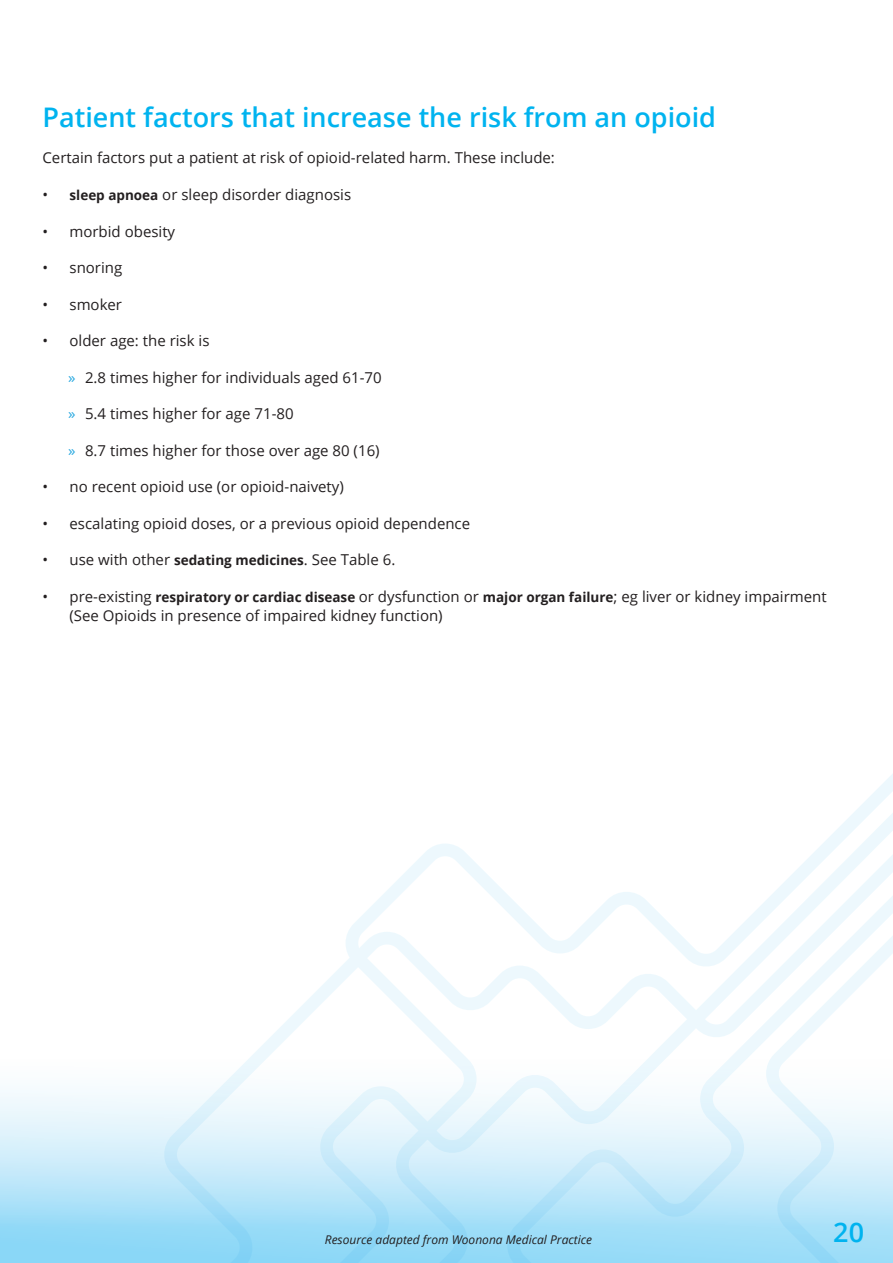
<style>
.page{position:relative;width:893px;height:1263px;background:#fff}
.page>*{position:absolute;margin:0;border:0;box-sizing:border-box;transform-origin:0 0}
.Subheading_new{font:600 27px "Open Sans";color:#00b3ef}
.Newest_body{font:15px/19.5px "Open Sans";color:#231f20}
.t1{font:italic 12px "Open Sans";color:#231f20}
.s1{font-weight:700;font-size:13.5px}
.s2{color:#27a8e0}
</style>
<div class="page">
<div style="left:0;top:1020px;width:893px;height:243px;background:linear-gradient(to bottom,#fff,#8cd6f6)"></div>
<svg style="left:163px;top:888px;width:227px;height:375px"></svg>
<svg style="left:390px;top:774px;width:503px;height:489px"></svg>
<p class="Subheading_new" style="left:43px;top:99px;width:675px">Patient factors that increase the risk from an opioid</p>
<p class="Newest_body" style="left:43px;top:148px;width:514px">Certain factors put a patient at risk of opioid-related harm. These include:</p>
<p class="Newest_body" style="left:43px;top:184px;width:310px">• <span class="s1">sleep apnoea</span> or sleep disorder diagnosis</p>
<p class="Newest_body" style="left:43px;top:221px;width:134px">• morbid obesity</p>
<p class="Newest_body" style="left:43px;top:257px;width:81px">• snoring</p>
<p class="Newest_body" style="left:43px;top:294px;width:81px">• smoker</p>
<p class="Newest_body" style="left:43px;top:330px;width:168px">• older age: the risk is</p>
<p class="Newest_body" style="left:68px;top:367px;width:315px"><span class="s2">»</span> 2.8 times higher for individuals aged 61-70</p>
<p class="Newest_body" style="left:68px;top:403px;width:227px"><span class="s2">»</span> 5.4 times higher for age 71-80</p>
<p class="Newest_body" style="left:68px;top:440px;width:313px"><span class="s2">»</span> 8.7 times higher for those over age 80 (16)</p>
<p class="Newest_body" style="left:43px;top:476px;width:303px">• no recent opioid use (or opioid-naivety)</p>
<p class="Newest_body" style="left:43px;top:513px;width:429px">• escalating opioid doses, or a previous opioid dependence</p>
<p class="Newest_body" style="left:43px;top:549px;width:354px">• use with other <span class="s1">sedating medicines</span>. See Table 6.</p>
<p class="Newest_body" style="left:70px;top:586px;width:759px;text-indent:-27px">• pre-existing <span class="s1">respiratory or cardiac disease</span> or dysfunction or <span class="s1">major organ failure</span>; eg liver or kidney impairment (See Opioids in presence of impaired kidney function)</p>
<p class="t1" style="left:325px;top:1231px;width:269px">Resource adapted from Woonona Medical Practice</p>
<h1 class="Subheading_new" style="left:833px;top:1214px;width:32px">20</h1>
</div>
